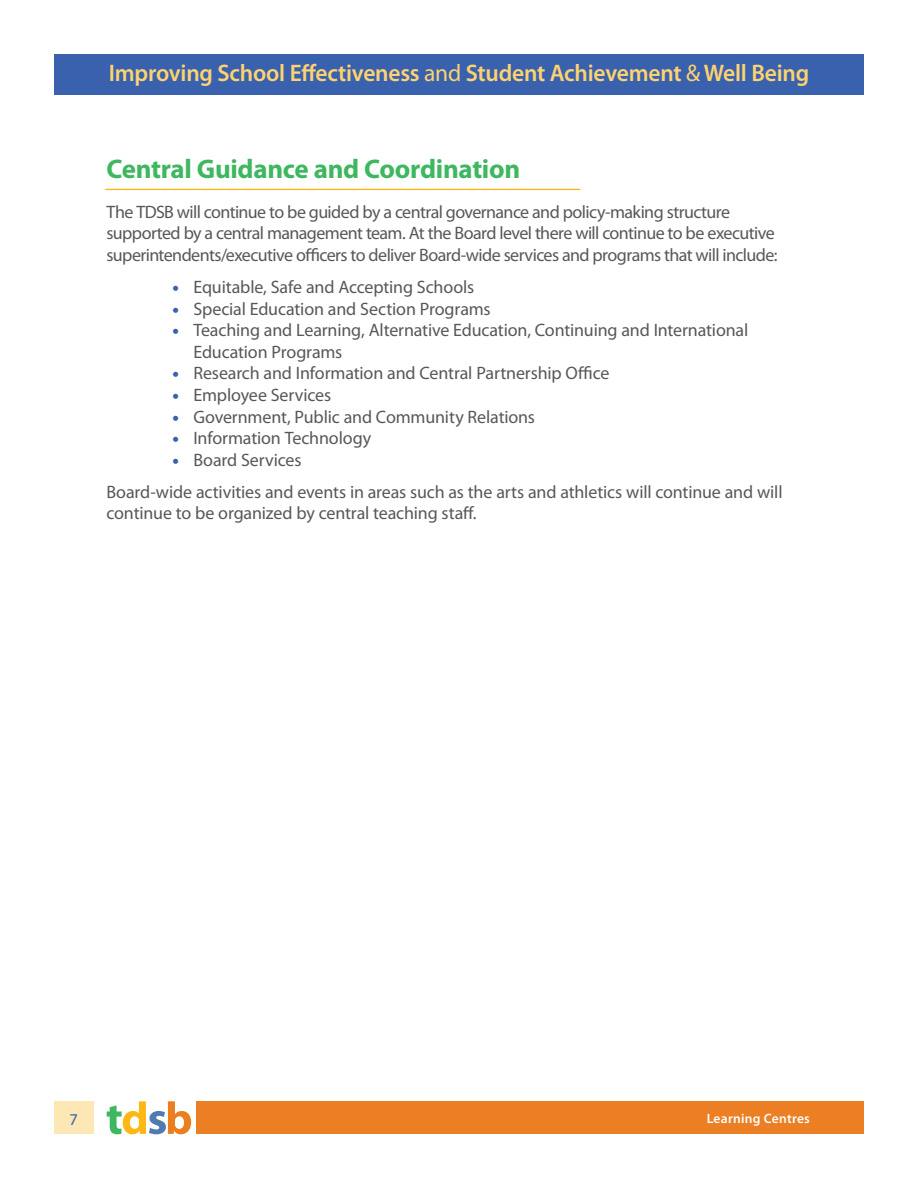
<style>
.page{position:relative;width:918px;height:1188px;background:#fff}
.page>*{position:absolute;margin:0;border:0;box-sizing:border-box;transform-origin:0 0}
.t1{font:700 27px "Myriad Pro";letter-spacing:-.01em;color:#3eb760}
.t2{font:600 24px "Myriad Pro";letter-spacing:-.01em;color:#fdd370}
.t3{font:18px/21.6px "Myriad Pro";letter-spacing:-.01em;color:#57585a}
.t4{font:18px/21.3px "Myriad Pro";letter-spacing:-.035em;color:#57585a}
.t5{font:16.5px "Myriad Pro";color:#3a61ad}
.t6{font:600 13.5px "Myriad Pro";letter-spacing:.02em;color:#fff}
.s1{font-weight:400}
.s2{font-weight:900;color:#3a61ad}
</style>
<div class="page">
<div style="left:196px;top:1101px;width:668px;height:33px;background:#ec7e23"></div>
<div style="left:54px;top:1101px;width:40px;height:33px;background:#fde7b5"></div>
<hr style="left:105px;top:189px;width:474px;height:1px;background:#fbb616">
<hr style="left:107px;top:189px;width:473px;height:1px;background:#fbb616">
<div style="left:54px;top:54px;width:810px;height:40px;background:#3a61ad"></div>
<svg style="left:107px;top:1101px;width:84px;height:33px"></svg>
<h2 class="t2" style="left:109px;top:58px;width:702px">Improving School Effectiveness <span class="s1">and</span> Student Achievement <span class="s1">&amp;</span> Well Being</h2>
<h2 class="t1" style="left:106px;top:151px;width:415px">Central Guidance and Coordination</h2>
<p class="t4" style="left:106px;top:201px;width:672px">The TDSB will continue to be guided by a central governance and policy-making structure supported by a central management team. At the Board level there will continue to be executive superintendents/executive officers to deliver Board-wide services and programs that will include:</p>
<p class="t3" style="left:173px;top:276px;width:303px"><span class="s2">•</span> Equitable, Safe and Accepting Schools</p>
<p class="t3" style="left:173px;top:297px;width:320px"><span class="s2">•</span> Special Education and Section Programs</p>
<p class="t3" style="left:193px;top:319px;width:556px;text-indent:-21px"><span class="s2">•</span> Teaching and Learning, Alternative Education, Continuing and International<br>Education Programs</p>
<p class="t3" style="left:173px;top:362px;width:438px"><span class="s2">•</span> Research and Information and Central Partnership Office</p>
<p class="t3" style="left:173px;top:384px;width:160px"><span class="s2">•</span> Employee Services</p>
<p class="t3" style="left:173px;top:405px;width:364px"><span class="s2">•</span> Government, Public and Community Relations</p>
<p class="t3" style="left:173px;top:427px;width:200px"><span class="s2">•</span> Information Technology</p>
<p class="t3" style="left:173px;top:449px;width:131px"><span class="s2">•</span> Board Services</p>
<p class="t3" style="left:106px;top:481px;width:678px">Board-wide activities and events in areas such as the arts and athletics will continue and will continue to be organized by central teaching staff.</p>
<p class="t5" style="left:69px;top:1109px;width:10px">7</p>
<p class="t6" style="left:707px;top:1110px;width:104px">Learning Centres</p>
</div>
